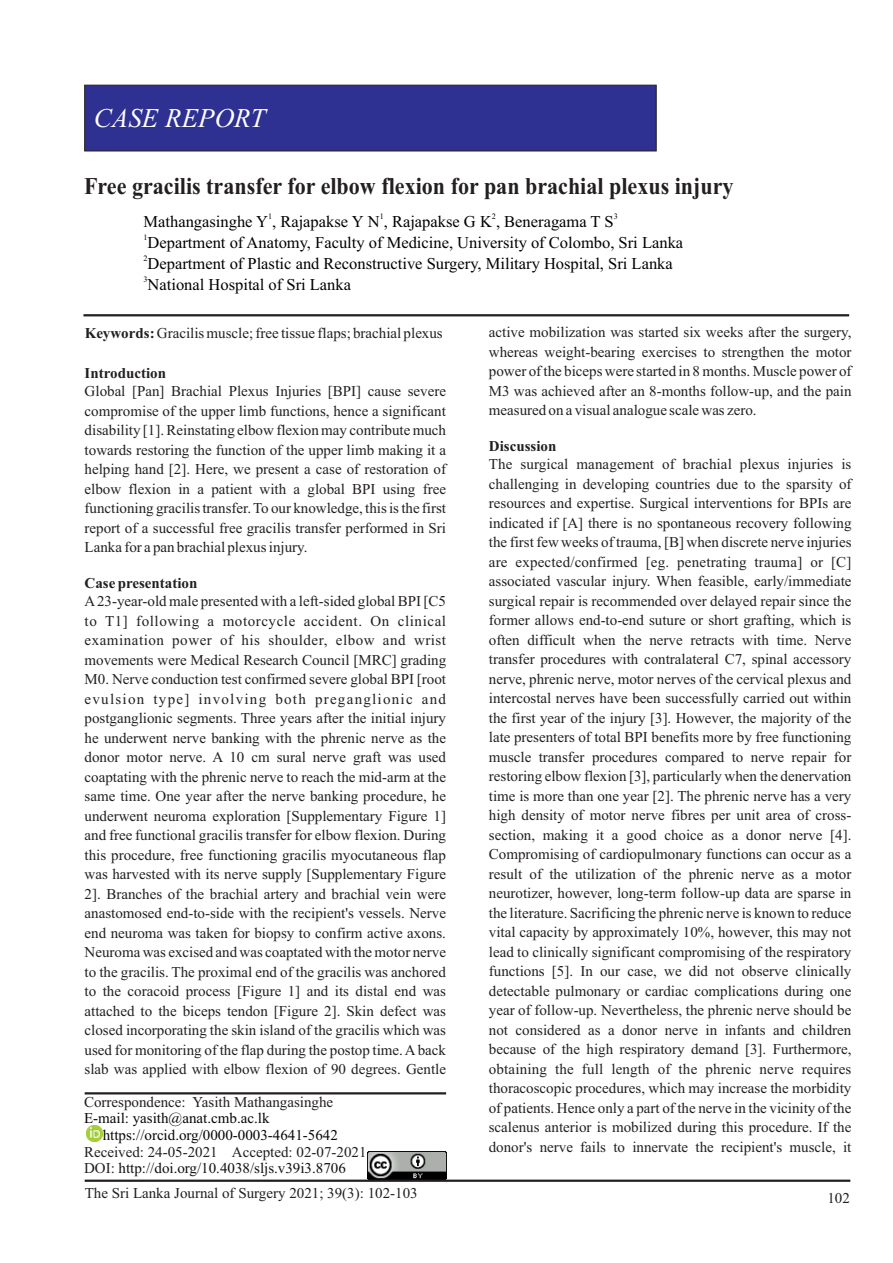
<style>
.page{position:relative;width:893px;height:1263px;background:#fff}
.page>*{position:absolute;margin:0;border:0;box-sizing:border-box;transform-origin:0 0}
.t1{font:italic 27px "Times New Roman";color:#fff}
.t2{font:700 24px "Times New Roman";color:#231f20;scale:.92 1}
.t3{font:16.5px "Times New Roman";color:#010203}
.t4{font:15px/19.5px "Times New Roman";color:#231f20;text-align:justify}
.t5{font:15px/16.6px "Times New Roman";color:#090707}
.t6{font:700 15px "Times New Roman";color:#231f20}
.t7{font:8.25px "Times New Roman";color:#010203}
.s1{font-weight:700}
.s2{color:#111}
</style>
<div class="page">
<div style="left:84px;top:84px;width:573px;height:68px;background:#2e3092"></div>
<hr style="left:83px;top:314px;width:766px;height:2px;background:#231f20">
<img style="left:86px;top:1125px;width:16px;height:16px">
<img style="left:367px;top:1152px;width:79px;height:27px">
<hr style="left:85px;top:1179px;width:765px;height:3px;background:#231f20">
<hr style="left:85px;top:1092px;width:361px;height:2px;background:#231f20">
<h1 class="t1" style="left:94px;top:108px;width:173px">CASE REPORT</h1>
<h2 class="t2" style="left:84px;top:178px;width:708px">Free gracilis transfer for elbow flexion for pan brachial plexus injury</h2>
<p class="t7" style="left:268px;top:213px;width:6px">1</p>
<p class="t7" style="left:380px;top:213px;width:6px">1</p>
<p class="t7" style="left:492px;top:213px;width:6px">2</p>
<p class="t7" style="left:614px;top:213px;width:6px">3</p>
<p class="t3" style="left:144px;top:216px;width:472px">Mathangasinghe Y , Rajapakse Y N , Rajapakse G K , Beneragama T S</p>
<p class="t7" style="left:144px;top:234px;width:6px">1</p>
<p class="t3" style="left:148px;top:237px;width:537px">Department of Anatomy, Faculty of Medicine, University of Colombo, Sri Lanka</p>
<p class="t7" style="left:143px;top:255px;width:6px">2</p>
<p class="t3" style="left:148px;top:258px;width:527px">Department of Plastic and Reconstructive Surgery, Military Hospital, Sri Lanka</p>
<p class="t7" style="left:143px;top:276px;width:6px">3</p>
<p class="t3" style="left:148px;top:279px;width:205px">National Hospital of Sri Lanka</p>
<p class="t4" style="left:85px;top:324px;width:360px"><span class="s1">Keywords:</span> Gracilis muscle; free tissue flaps; brachial plexus</p>
<p class="t6" style="left:85px;top:368px;width:83px">Introduction</p>
<p class="t4" style="left:85px;top:383px;width:363px">Global [Pan] Brachial Plexus Injuries [BPI] cause severe compromise of the upper limb functions, hence a significant disability [1]. Reinstating elbow flexion may contribute much towards restoring the function of the upper limb making it a helping hand [2]. Here, we present a case of restoration of elbow flexion in a patient with a global BPI using free functioning gracilis transfer. To our knowledge, this is the first report of a successful free gracilis transfer performed in Sri Lanka for a pan brachial plexus injury.</p>
<p class="t6" style="left:85px;top:578px;width:114px">Case presentation</p>
<p class="t4" style="left:85px;top:593px;width:363px">A23-year-old male presented with a left-sided global BPI [C5 to T1] following a motorcycle accident. On clinical examination power of his shoulder, elbow and wrist movements were Medical Research Council [MRC] grading M0. Nerve conduction test confirmed severe global BPI [root evulsion type] involving both preganglionic and postganglionic segments. Three years after the initial injury he underwent nerve banking with the phrenic nerve as the donor motor nerve. A 10 cm sural nerve graft was used coaptating with the phrenic nerve to reach the mid-arm at the same time. One year after the nerve banking procedure, he underwent neuroma exploration [Supplementary Figure 1] and free functional gracilis transfer for elbow flexion. During this procedure, free functioning gracilis myocutaneous flap was harvested with its nerve supply [Supplementary Figure 2]. Branches of the brachial artery and brachial vein were anastomosed end-to-side with the recipient's vessels. Nerve end neuroma was taken for biopsy to confirm active axons.<br>Neuroma was excised and was coaptated with the motor nerve to the gracilis. The proximal end of the gracilis was anchored to the coracoid process [Figure 1] and its distal end was attached to the biceps tendon [Figure 2]. Skin defect was closed incorporating the skin island of the gracilis which was used for monitoring of the flap during the postop time. Aback slab was applied with elbow flexion of 90 degrees. Gentle</p>
<p class="t4" style="left:489px;top:324px;width:364px">active mobilization was started six weeks after the surgery, whereas weight-bearing exercises to strengthen the motor power of the biceps were started in 8 months. Muscle power of M3 was achieved after an 8-months follow-up, and the pain measured on a visual analogue scale was zero.</p>
<p class="t6" style="left:489px;top:441px;width:69px">Discussion</p>
<p class="t4" style="left:489px;top:456px;width:364px">The surgical management of brachial plexus injuries is challenging in developing countries due to the sparsity of resources and expertise. Surgical interventions for BPIs are indicated if [A] there is no spontaneous recovery following the first few weeks of trauma, [B] when discrete nerve injuries are expected/confirmed [eg. penetrating trauma] or [C] associated vascular injury. When feasible, early/immediate surgical repair is recommended over delayed repair since the former allows end-to-end suture or short grafting, which is often difficult when the nerve retracts with time. Nerve transfer procedures with contralateral C7, spinal accessory nerve, phrenic nerve, motor nerves of the cervical plexus and intercostal nerves have been successfully carried out within the first year of the injury [3]. However, the majority of the late presenters of total BPI benefits more by free functioning muscle transfer procedures compared to nerve repair for restoring elbow flexion [3], particularly when the denervation time is more than one year [2]. The phrenic nerve has a very high density of motor nerve fibres per unit area of cross&shy;section, making it a good choice as a donor nerve [4].<br>Compromising of cardiopulmonary functions can occur as a result of the utilization of the phrenic nerve as a motor neurotizer, however, long-term follow-up data are sparse in the literature. Sacrificing the phrenic nerve is known to reduce vital capacity by approximately 10%, however, this may not lead to clinically significant compromising of the respiratory functions [5]. In our case, we did not observe clinically detectable pulmonary or cardiac complications during one year of follow-up. Nevertheless, the phrenic nerve should be not considered as a donor nerve in infants and children because of the high respiratory demand [3]. Furthermore, obtaining the full length of the phrenic nerve requires thoracoscopic procedures, which may increase the morbidity of patients. Hence only a part of the nerve in the vicinity of the scalenus anterior is mobilized during this procedure. If the donor's nerve fails to innervate the recipient's muscle, it</p>
<p class="t4" style="left:84px;top:1093px;width:251px">Correspondence: Yasith Mathangasinghe</p>
<p class="t5" style="left:103px;top:1111px;width:237px;text-indent:-19px">E-mail: yasith@anat.cmb.ac.lk https://orcid.org/0000-0003-4641-5642</p>
<p class="t4" style="left:84px;top:1145px;width:284px;line-height:16.6px">Received: 24-05-2021 Accepted: 02-07-2021<br>DOI: <span class="s2">http://doi.org/10.4038/sljs.v39i3.8706</span></p>
<p class="t4" style="left:85px;top:1185px;width:334px">The Sri Lanka Journal of Surgery 2021; 39(3): 102-103</p>
<p class="t4" style="left:827px;top:1190px;width:24px">102</p>
</div>
